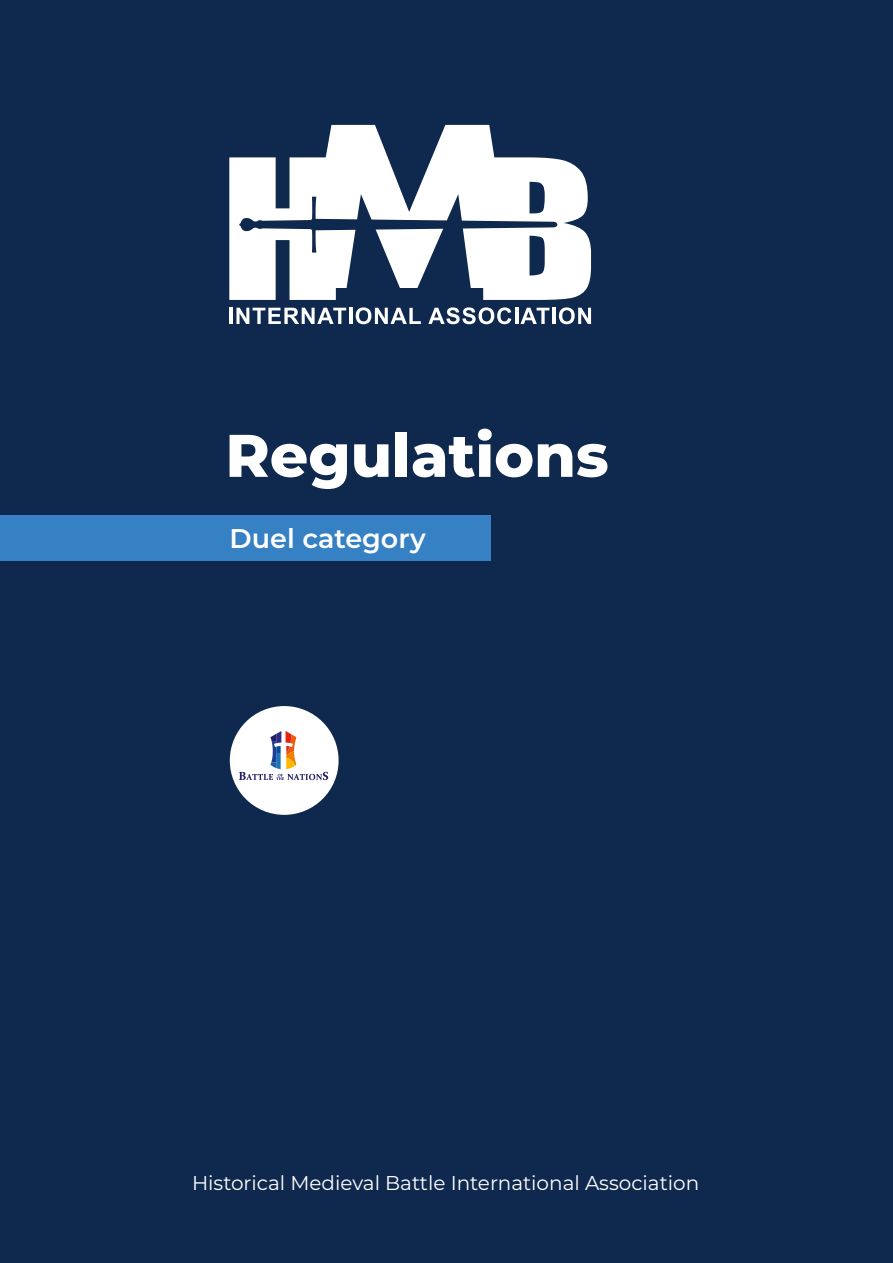
<style>
.page{position:relative;width:893px;height:1263px;background:#0f294e}
.page>*{position:absolute;margin:0;border:0;box-sizing:border-box;transform-origin:0 0}
.t1{font:800 60px "Montserrat";color:#fff}
.t2{font:600 27px "Montserrat";color:#fff}
.t3{font:19.95px "Montserrat";color:#fff}
</style>
<div class="page">
<div style="left:0;top:515px;width:490px;height:45px;background:#3681c3"></div>
<svg style="left:229px;top:125px;width:362px;height:175px;fill:#fff"></svg>
<svg style="left:376px;top:229px;width:67px;height:59px"></svg>
<hr style="left:229px;top:308px;width:3px;height:16px;background:#fff">
<svg style="left:236px;top:308px;width:110px;height:16px"></svg>
<hr style="left:349px;top:308px;width:3px;height:16px;background:#fff">
<svg style="left:356px;top:307px;width:65px;height:17px"></svg>
<svg style="left:428px;top:307px;width:83px;height:17px"></svg>
<hr style="left:515px;top:308px;width:3px;height:16px;background:#fff">
<svg style="left:520px;top:308px;width:29px;height:16px"></svg>
<hr style="left:552px;top:308px;width:4px;height:16px;background:#fff">
<svg style="left:559px;top:307px;width:32px;height:17px"></svg>
<div style="left:230px;top:706px;width:109px;height:109px;background:#fff;border-radius:50%"></div>
<svg style="left:239px;top:731px;width:89px;height:49px"></svg>
<h1 class="t1" style="left:225px;top:412px;width:385px">Regulations</h1>
<h2 class="t2" style="left:230px;top:520px;width:198px">Duel category</h2>
<p class="t3" style="left:192px;top:1169px;width:509px">Historical Medieval Battle International Association</p>
</div>
